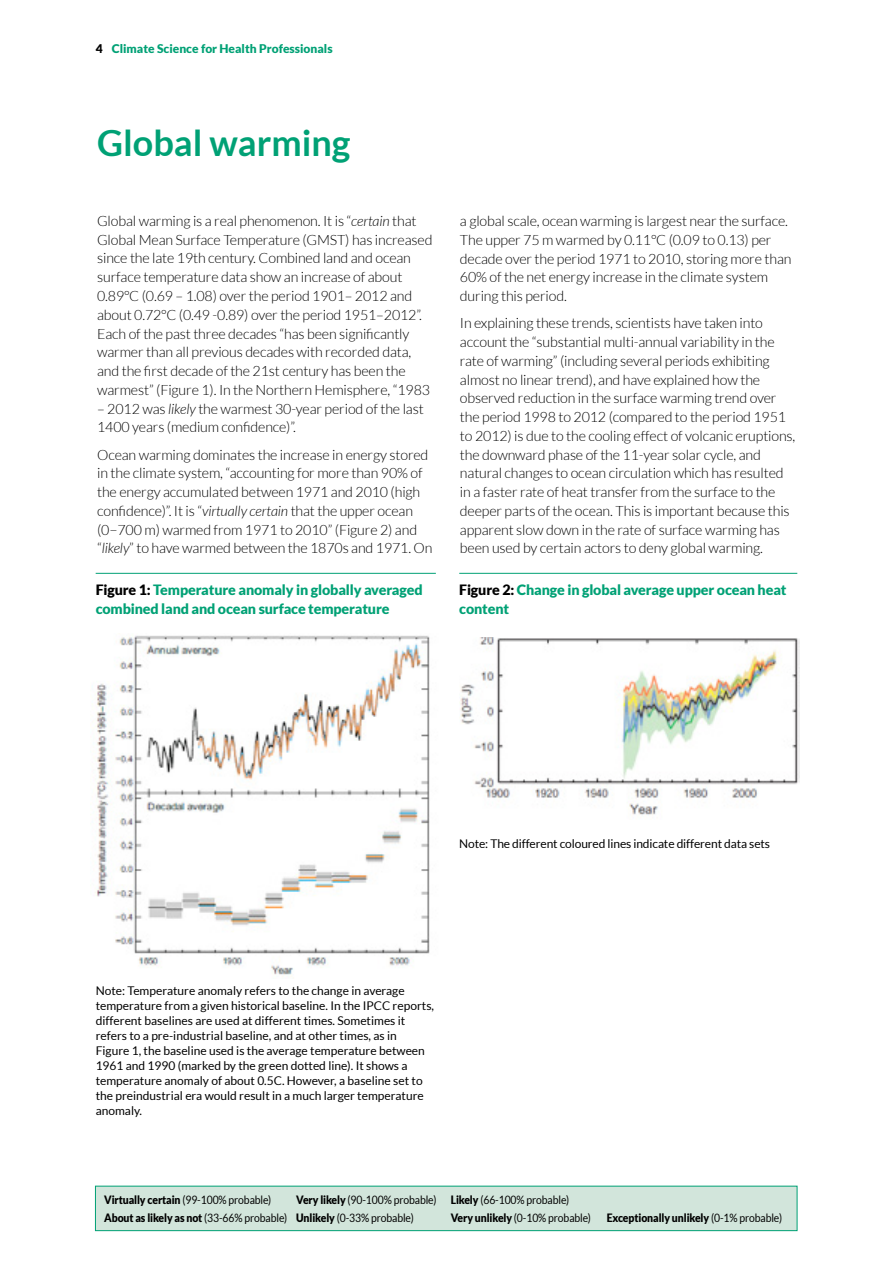
<style>
.page{position:relative;width:893px;height:1263px;background:#fff}
.page>*{position:absolute;margin:0;border:0;box-sizing:border-box;transform-origin:0 0}
.t1{font:700 36px "Lato";color:#00a175}
.t2{font:300 14.25px/18.8px "Lato";letter-spacing:-.01em;color:#000}
.t3{font:900 14.25px/18.8px "Lato";letter-spacing:-.01em;color:#00a175}
.t4{font:12px/15px "Lato";color:#000}
.t5{font:900 12px "Lato";color:#00a175}
.t6{font:11.55px/17.5px "Lato";letter-spacing:-.01em;color:#000;scale:.9 1}
.t7{font:900 11.55px "Lato";letter-spacing:-.01em;color:#000;scale:.9 1}
.s1{color:#000}
.s2{font-style:italic}
.s3{font-weight:900}
.s4{font-weight:400}
</style>
<div class="page">
<div style="left:95px;top:1186px;width:702px;height:44px;background:#d2e5db"></div>
<div style="left:95px;top:1186px;width:702px;height:45px;border:1px solid #00a175"></div>
<hr style="left:459px;top:573px;width:338px;height:1px;background:#00a175">
<img style="left:460px;top:637px;width:340px;height:178px">
<hr style="left:96px;top:573px;width:340px;height:1px;background:#00a175">
<img style="left:92px;top:635px;width:338px;height:342px">
<p class="t5" style="left:96px;top:42px;width:238px"><span class="s1">4</span> Climate Science for Health Professionals</p>
<h1 class="t1" style="left:97px;top:122px;width:255px">Global warming</h1>
<p class="t2" style="left:97px;top:212px;width:337px">Global warming is a real phenomenon. It is “<span class="s2">certain</span> that Global Mean Surface Temperature (GMST) has increased since the late 19th century. Combined land and ocean surface temperature data show an increase of about 0.89°C (0.69 – 1.08) over the period 1901– 2012 and about 0.72°C (0.49 -0.89) over the period 1951–2012”.<br>Each of the past three decades “has been significantly warmer than all previous decades with recorded data, and the first decade of the 21st century has been the warmest” (Figure 1). In the Northern Hemisphere, “1983</p>
<p class="t2" style="left:97px;top:399px;width:328px">– 2012 was <span class="s2">likely</span> the warmest 30-year period of the last<br>1400 years (medium confidence)”.</p>
<p class="t2" style="left:97px;top:445px;width:337px">Ocean warming dominates the increase in energy stored in the climate system, “accounting for more than 90% of the energy accumulated between 1971 and 2010 (high confidence)”. It is “<span class="s2">virtually certain</span> that the upper ocean (0−700 m) warmed from 1971 to 2010” (Figure 2) and “<span class="s2">likely</span>” to have warmed between the 1870s and 1971. On</p>
<p class="t3" style="left:96px;top:580px;width:329px"><span class="s1">Figure 1:</span> Temperature anomaly in globally averaged combined land and ocean surface temperature</p>
<p class="t2" style="left:460px;top:212px;width:333px">a global scale, ocean warming is largest near the surface.<br>The upper 75 m warmed by 0.11°C (0.09 to 0.13) per decade over the period 1971 to 2010, storing more than 60% of the net energy increase in the climate system during this period.</p>
<p class="t2" style="left:460px;top:314px;width:337px">In explaining these trends, scientists have taken into account the “substantial multi-annual variability in the rate of warming” (including several periods exhibiting almost no linear trend), and have explained how the observed reduction in the surface warming trend over the period 1998 to 2012 (compared to the period 1951 to 2012) is due to the cooling effect of volcanic eruptions, the downward phase of the 11-year solar cycle, and natural changes to ocean circulation which has resulted in a faster rate of heat transfer from the surface to the deeper parts of the ocean. This is important because this apparent slow down in the rate of surface warming has been used by certain actors to deny global warming.</p>
<p class="t3" style="left:459px;top:580px;width:329px"><span class="s1">Figure 2:</span> Change in global average upper ocean heat content</p>
<p class="t4" style="left:459px;top:836px;width:312px">Note: The different coloured lines indicate different data sets</p>
<p class="t4" style="left:96px;top:983px;width:340px">Note: Temperature anomaly refers to the change in average temperature from a given historical baseline. In the IPCC reports, different baselines are used at different times. Sometimes it refers to a pre-industrial baseline, and at other times, as in<br>Figure 1, the baseline used is the average temperature between 1961 and 1990 (marked by the green dotted line). It shows a temperature anomaly of about 0.5C. However, a baseline set to the preindustrial era would result in a much larger temperature anomaly.</p>
<p class="t6" style="left:104px;top:1191px;width:187px"><span class="s3">Virtually certain</span> (99-100% probable)</p>
<p class="t6" style="left:104px;top:1191px;width:518px;text-indent:192px"><span class="s3">Very likely</span> (90-100% probable) <span class="s3">Likely</span> (66-100% probable)<br><span class="s3">About as likely as not</span> (33-66% probable) <span class="s3">Unlikely</span> (0-33% probable)</p>
<p class="t6" style="left:451px;top:1208px;width:157px"><span class="s3">Very unlikely</span> (0-10% probable)</p>
<p class="t7" style="left:607px;top:1211px;width:196px">Exceptionally unlikely <span class="s4">(0-1% probable)</span></p>
</div>
